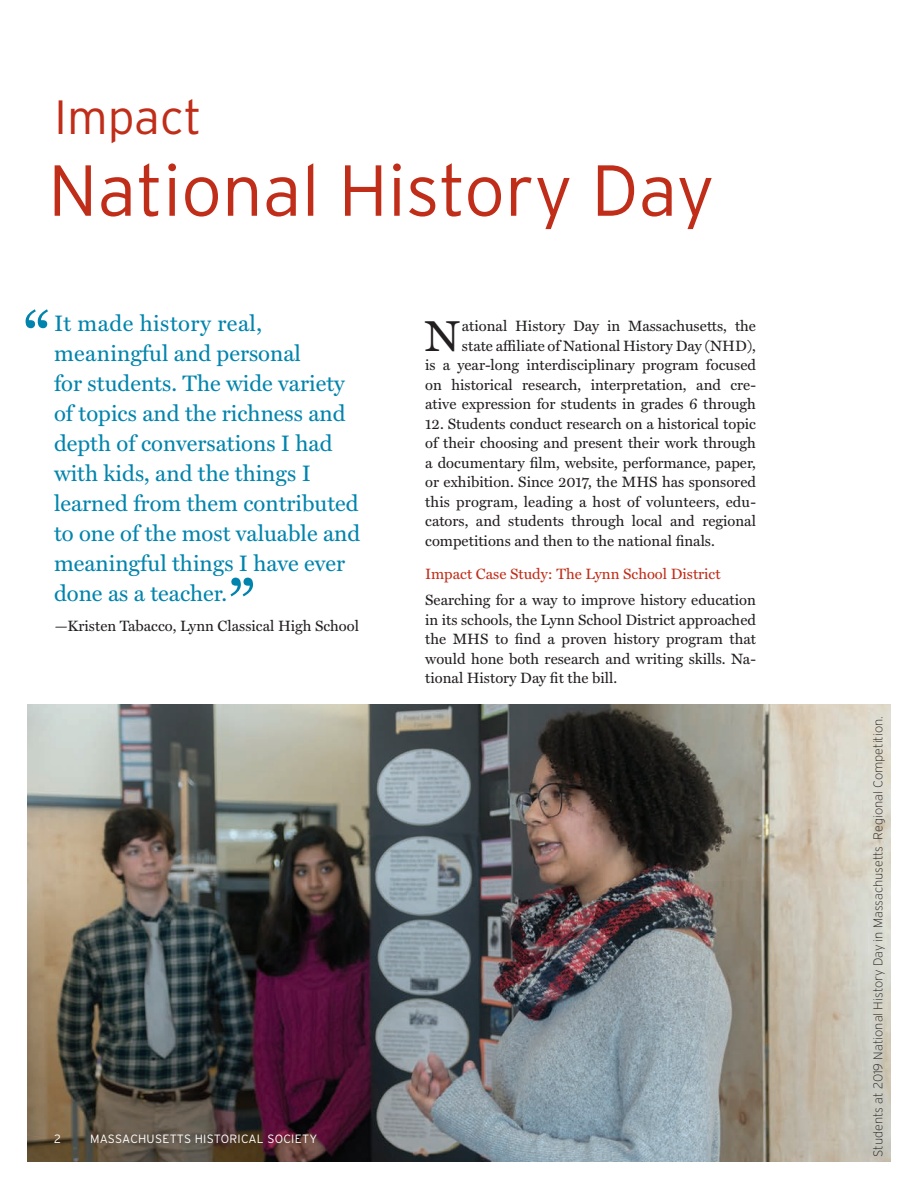
<style>
.page{position:relative;width:918px;height:1188px;background:#fff}
.page>*{position:absolute;margin:0;border:0;box-sizing:border-box;transform-origin:0 0}
.Story_header{font:300 72px "Interstate";color:#c02d19}
.t1{font:72px "Miller Text";color:#0084ad}
.Story_header-2{font:300 48px "Interstate";color:#c02d19}
.t2{font:43.5px "Miller Text";color:#231f20}
.t3{font:22.5px/30px "Miller Text";color:#0084ad}
.t4{font:15px/19.5px "Miller Text";color:#231f20;text-align:justify}
.t5{font:15px "Miller Text";color:#c02d19}
.t6{font:200 12.75px "Interstate";color:#231f20}
.t7{font:300 12px "Interstate";letter-spacing:.02em;color:#fff}
.s1{font-style:italic}
</style>
<div class="page">
<img style="left:27px;top:704px;width:864px;height:457px">
<p class="Story_header-2" style="left:54px;top:88px;width:149px">Impact</p>
<p class="Story_header" style="left:48px;top:147px;width:668px">National History Day</p>
<p class="t1" style="left:24px;top:296px;width:27px">“</p>
<p class="t3" style="left:54px;top:309px;width:308px">It made history real, meaningful and personal<br>for students. The wide variety of topics and the richness and depth of conversations I had with kids, and the things I learned from them contributed to one of the most valuable and meaningful things I have ever done as a teacher.</p>
<p class="t1" style="left:228px;top:565px;width:27px">”</p>
<p class="t4" style="left:54px;top:616px;width:307px"><span class="s1">—</span>Kristen Tabacco, Lynn Classical High School</p>
<p class="t4" style="left:425px;top:317px;width:332px;text-align:right">ational History Day in Massachusetts, the<br>state affiliate of National History Day (NHD),<br>is a year-long interdisciplinary program focused on historical research, interpretation, and cre&shy;ative expression for students in grades 6 through</p>
<p class="t4" style="left:425px;top:414px;width:332px">12. Students conduct research on a historical topic of their choosing and present their work through a documentary film, website, performance, paper, or exhibition. Since 2017, the MHS has sponsored this program, leading a host of volunteers, edu&shy;cators, and students through local and regional competitions and then to the national finals.</p>
<p class="t5" style="left:425px;top:565px;width:297px">Impact Case Study: The Lynn School District</p>
<p class="t4" style="left:425px;top:591px;width:332px">Searching for a way to improve history education in its schools, the Lynn School District approached the MHS to find a proven history program that would hone both research and writing skills. Na&shy;tional History Day fit the bill.</p>
<p class="t2" style="left:425px;top:311px;width:36px">N</p>
<p class="t7" style="left:54px;top:1132px;width:8px">2</p>
<p class="t7" style="left:90px;top:1132px;width:229px">MASSACHUSETTS HISTORICAL SOCIETY</p>
<p class="t6" style="left:870px;top:1157px;width:442px;rotate:-90deg">Students at 2019 National History Day in Massachusetts Regional Competition.</p>
</div>
